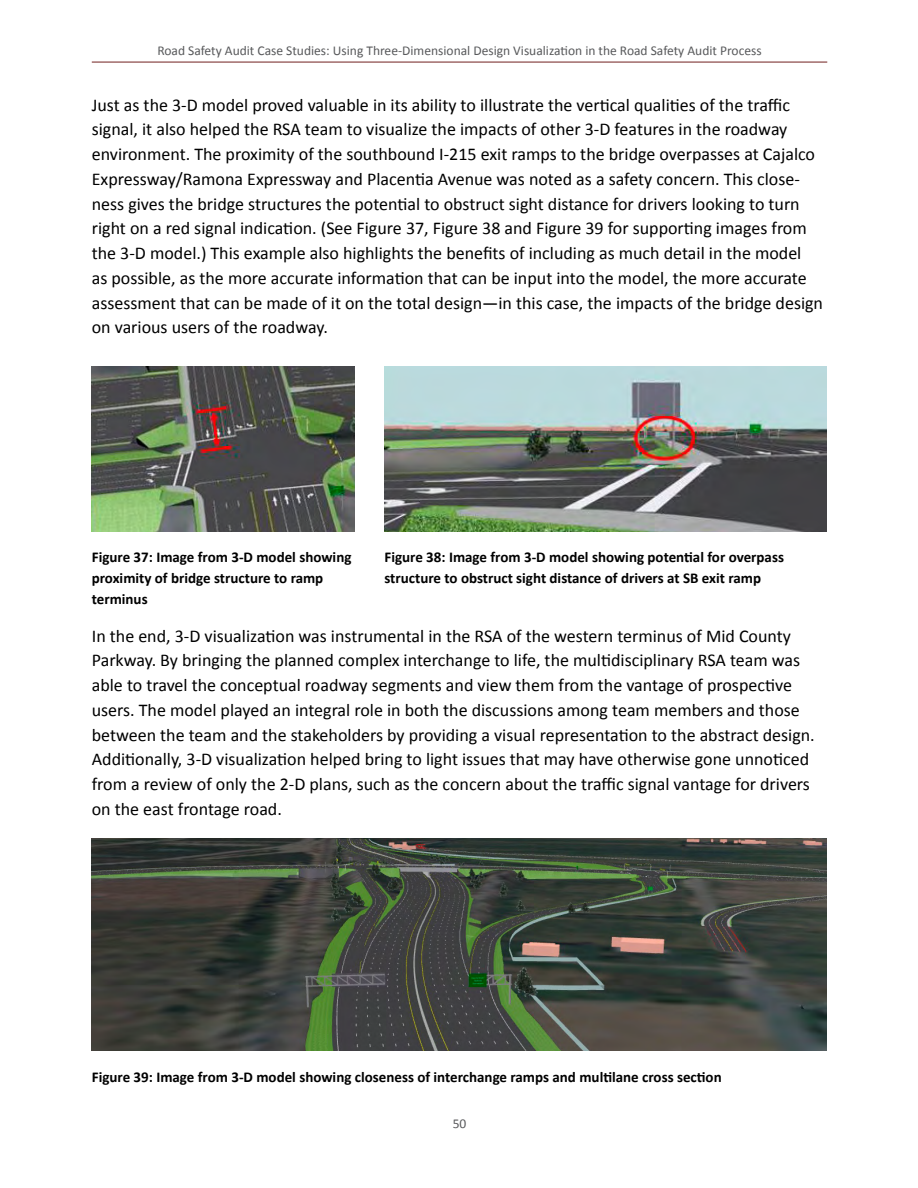
<style>
.page{position:relative;width:918px;height:1188px;background:#fff}
.page>*{position:absolute;margin:0;border:0;box-sizing:border-box;transform-origin:0 0}
.t1{font:18px/24.8px "Calibri";color:#000}
.t2{font:700 15px/21px "Calibri";color:#000}
.t3{font:13.5px "Calibri";color:#58595b}
</style>
<div class="page">
<hr style="left:92px;top:62px;width:735px;height:1px;background:#711f1e">
<img style="left:92px;top:367px;width:263px;height:165px">
<img style="left:384px;top:367px;width:442px;height:165px">
<img style="left:92px;top:838px;width:734px;height:213px">
<p class="t3" style="left:157px;top:42px;width:606px">Road Safety Audit Case Studies: Using Three-Dimensional Design Visualization in the Road Safety Audit Process</p>
<p class="t1" style="left:92px;top:92px;width:733px">Just as the 3-D model proved valuable in its ability to illustrate the vertical qualities of the traffic signal, it also helped the RSA team to visualize the impacts of other 3-D features in the roadway environment. The proximity of the southbound I-215 exit ramps to the bridge overpasses at Cajalco Expressway/Ramona Expressway and Placentia Avenue was noted as a safety concern. This close&shy;ness gives the bridge structures the potential to obstruct sight distance for drivers looking to turn right on a red signal indication. (See Figure 37, Figure 38 and Figure 39 for supporting images from the 3-D model.) This example also highlights the benefits of including as much detail in the model<br>as possible, as the more accurate information that can be input into the model, the more accurate assessment that can be made of it on the total design—in this case, the impacts of the bridge design on various users of the roadway.</p>
<p class="t2" style="left:92px;top:547px;width:261px">Figure 37: Image from 3-D model showing proximity of bridge structure to ramp terminus</p>
<p class="t2" style="left:384px;top:547px;width:401px">Figure 38: Image from 3-D model showing potential for overpass structure to obstruct sight distance of drivers at SB exit ramp</p>
<p class="t1" style="left:92px;top:623px;width:725px">In the end, 3-D visualization was instrumental in the RSA of the western terminus of Mid County Parkway. By bringing the planned complex interchange to life, the multidisciplinary RSA team was able to travel the conceptual roadway segments and view them from the vantage of prospective users. The model played an integral role in both the discussions among team members and those between the team and the stakeholders by providing a visual representation to the abstract design.<br>Additionally, 3-D visualization helped bring to light issues that may have otherwise gone unnoticed from a review of only the 2-D plans, such as the concern about the traffic signal vantage for drivers on the east frontage road.</p>
<p class="t2" style="left:92px;top:1066px;width:631px">Figure 39: Image from 3-D model showing closeness of interchange ramps and multilane cross section</p>
<p class="t3" style="left:453px;top:1115px;width:15px">50</p>
</div>
